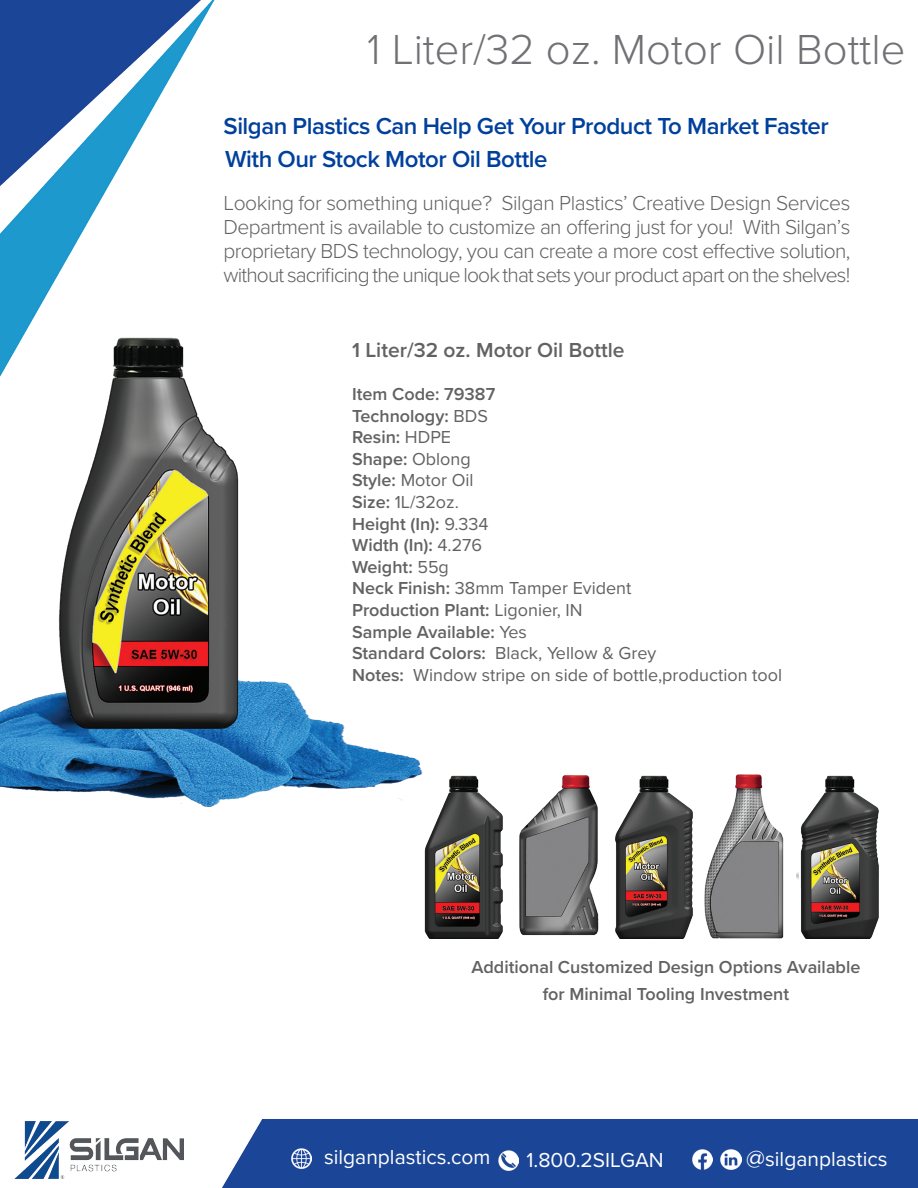
<style>
.page{position:relative;width:918px;height:1188px;background:#fff}
.page>*{position:absolute;margin:0;border:0;box-sizing:border-box;transform-origin:0 0}
.t1{font:300 43.5px "Proxima Nova";color:#717074}
.Marketing_Blurb{font:600 24px/33px "Proxima Nova";letter-spacing:-.02em;color:#00409d}
.t2{font:300 21px/24px "Proxima Nova";letter-spacing:-.04em;color:#636162;text-align:justify}
.Info{font:21px "Proxima Nova";color:#fff}
.t3{font:600 21px "Proxima Nova";color:#636162}
.Addresses{font:21px "Proxima Nova";color:#fff}
.t4{font:600 18px "Proxima Nova";color:#636162}
.t5{font:18px "Proxima Nova";color:#636162}
.s1{font-weight:400}
.s2{font-weight:600}
.s3{font-size:24px}
</style>
<div class="page">
<img style="left:0;top:0;width:215px;height:377px">
<img style="left:14px;top:1122px;width:56px;height:57px">
<img style="left:70px;top:1119px;width:848px;height:69px">
<img style="left:292px;top:1149px;width:20px;height:20px">
<img style="left:499px;top:1150px;width:20px;height:20px">
<img style="left:692px;top:1150px;width:20px;height:20px">
<img style="left:721px;top:1150px;width:20px;height:20px">
<img style="left:0;top:681px;width:422px;height:126px">
<img style="left:45px;top:323px;width:205px;height:410px">
<img style="left:519px;top:775px;width:80px;height:161px">
<img style="left:420px;top:774px;width:83px;height:164px">
<img style="left:615px;top:775px;width:78px;height:163px">
<img style="left:704px;top:774px;width:80px;height:164px">
<img style="left:796px;top:775px;width:83px;height:163px">
<p class="t1" style="left:367px;top:17px;width:540px">1 Liter/32 oz. Motor Oil Bottle</p>
<p class="Marketing_Blurb" style="left:224px;top:109px;width:607px">Silgan Plastics Can Help Get Your Product To Market Faster<br>With Our Stock Motor Oil Bottle</p>
<p class="t2" style="left:224px;top:190px;width:628px">Looking for something unique? Silgan Plastics’ Creative Design Services Department is available to customize an offering just for you! With Silgan’s proprietary BDS technology, you can create a more cost effective solution, without sacrificing the unique look that sets your product apart on the shelves!</p>
<p class="t3" style="left:352px;top:334px;width:274px">1 Liter/32 oz. Motor Oil Bottle</p>
<p class="t4" style="left:352px;top:381px;width:145px">Item Code: 79387</p>
<p class="t4" style="left:352px;top:402px;width:137px">Technology: <span class="s1">BDS</span></p>
<p class="t4" style="left:352px;top:424px;width:101px">Resin: <span class="s1">HDPE</span></p>
<p class="t4" style="left:352px;top:445px;width:120px">Shape: <span class="s1">Oblong</span></p>
<p class="t5" style="left:352px;top:467px;width:123px"><span class="s2">Style:</span> Motor Oil</p>
<p class="t5" style="left:352px;top:489px;width:108px"><span class="s2">Size:</span> 1L/32oz.</p>
<p class="t4" style="left:352px;top:510px;width:138px">Height (In): <span class="s1">9.334</span></p>
<p class="t4" style="left:352px;top:532px;width:132px">Width (In): <span class="s1">4.276</span></p>
<p class="t4" style="left:352px;top:553px;width:98px">Weight: <span class="s1">55g</span></p>
<p class="t5" style="left:352px;top:575px;width:281px"><span class="s2">Neck Finish:</span> 38mm Tamper Evident</p>
<p class="t4" style="left:352px;top:597px;width:232px">Production Plant: <span class="s1">Ligonier, IN</span></p>
<p class="t4" style="left:352px;top:618px;width:176px">Sample Available: <span class="s1">Yes</span></p>
<p class="t5" style="left:352px;top:640px;width:306px"><span class="s2">Standard Colors:</span> Black, Yellow &amp; Grey</p>
<p class="t5" style="left:352px;top:661px;width:432px"><span class="s2">Notes:</span> Window stripe on side of bottle,production tool</p>
<p class="t4" style="left:471px;top:953px;width:391px">Additional Customized Design Options Available</p>
<p class="t4" style="left:543px;top:980px;width:248px">for Minimal Tooling Investment</p>
<p class="Info" style="left:324px;top:1141px;width:168px">silganplastics.com</p>
<p class="Addresses" style="left:526px;top:1144px;width:139px">1.800.2SILGAN</p>
<p class="Info" style="left:746px;top:1143px;width:143px"><span class="s3">@</span>silganplastics</p>
</div>
